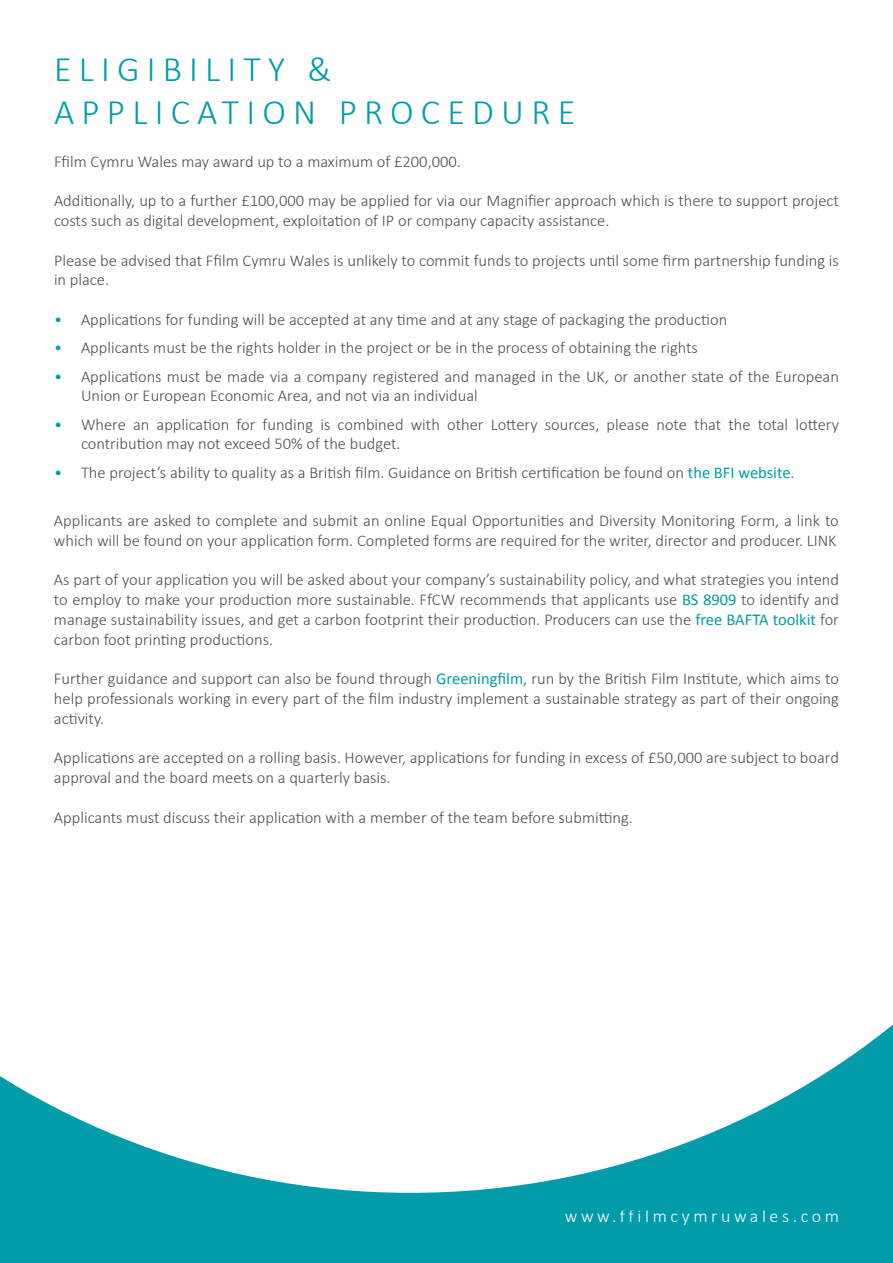
<style>
.page{position:relative;width:893px;height:1263px;background:#009ca9}
.page>*{position:absolute;margin:0;border:0;box-sizing:border-box;transform-origin:0 0}
.t1{font:300 36px/43.2px "Calibri";letter-spacing:.2em;color:#009ca9}
.t2{font:300 18px "Calibri";letter-spacing:.2em;color:#fff}
.t3{font:300 16.5px/19.8px "Calibri";color:#4c4e55}
.s1{color:#009ca9}
.s2{font-weight:400;color:#009ca9}
</style>
<div class="page">
<div style="left:0;top:0;width:893px;height:1193px;background:#fff"></div>
<h1 class="t1" style="left:54px;top:47px;width:523px">ELIGIBILITY &amp;<br>APPLICATION PROCEDURE</h1>
<p class="t3" style="left:54px;top:151px;width:408px">Ffilm Cymru Wales may award up to a maximum of £200,000.</p>
<p class="t3" style="left:54px;top:191px;width:786px">Additionally, up to a further £100,000 may be applied for via our Magnifier approach which is there to support project costs such as digital development, exploitation of IP or company capacity assistance.</p>
<p class="t3" style="left:54px;top:250px;width:786px">Please be advised that Ffilm Cymru Wales is unlikely to commit funds to projects until some firm partnership funding is in place.</p>
<p class="t3" style="left:54px;top:309px;width:675px"><span class="s1">•</span> Applications for funding will be accepted at any time and at any stage of packaging the production</p>
<p class="t3" style="left:54px;top:338px;width:645px"><span class="s1">•</span> Applicants must be the rights holder in the project or be in the process of obtaining the rights</p>
<p class="t3" style="left:81px;top:366px;width:759px;text-indent:-27px"><span class="s1">•</span> Applications must be made via a company registered and managed in the UK, or another state of the European<br>Union or European Economic Area, and not via an individual</p>
<p class="t3" style="left:81px;top:414px;width:759px;text-indent:-27px"><span class="s1">•</span> Where an application for funding is combined with other Lottery sources, please note that the total lottery contribution may not exceed 50% of the budget.</p>
<p class="t3" style="left:54px;top:462px;width:742px"><span class="s1">•</span> The project’s ability to quality as a British film. Guidance on British certification be found on <span class="s2">the BFI website</span>.</p>
<p class="t3" style="left:54px;top:510px;width:786px">Applicants are asked to complete and submit an online Equal Opportunities and Diversity Monitoring Form, a link to which will be found on your application form. Completed forms are required for the writer, director and producer. LINK</p>
<p class="t3" style="left:54px;top:570px;width:786px;text-align:justify">As part of your application you will be asked about your company’s sustainability policy, and what strategies you intend to employ to make your production more sustainable. FfCW recommends that applicants use <span class="s2">BS 8909</span> to identify and manage sustainability issues, and get a carbon footprint their production. Producers can use the <span class="s2">free BAFTA toolkit</span> for carbon foot printing productions.</p>
<p class="t3" style="left:54px;top:669px;width:786px;text-align:justify">Further guidance and support can also be found through <span class="s2">Greeningfilm</span>, run by the British Film Institute, which aims to help professionals working in every part of the film industry implement a sustainable strategy as part of their ongoing activity.</p>
<p class="t3" style="left:54px;top:748px;width:786px">Applications are accepted on a rolling basis. However, applications for funding in excess of £50,000 are subject to board approval and the board meets on a quarterly basis.</p>
<p class="t3" style="left:54px;top:807px;width:580px">Applicants must discuss their application with a member of the team before submitting.</p>
<p class="t2" style="left:565px;top:1205px;width:276px">www.ffilmcymruwales.com</p>
</div>
